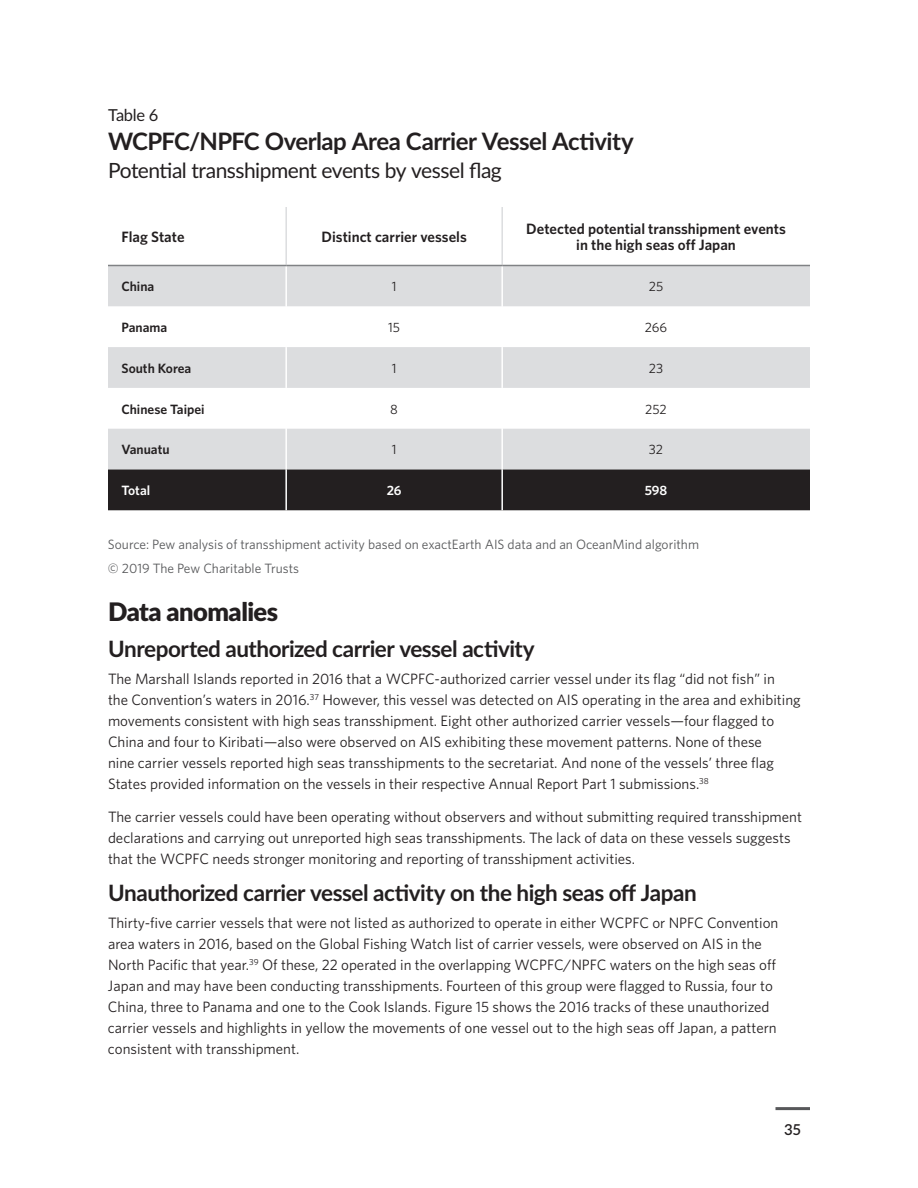
<style>
.page{position:relative;width:918px;height:1188px;background:#fff}
.page>*{position:absolute;margin:0;border:0;box-sizing:border-box;transform-origin:0 0}
.t1{font:900 25.5px "Lato";letter-spacing:-.02em;color:#231f20}
.HED{font:700 24px "Lato";letter-spacing:-.02em;color:#231f20}
.t2{font:700 22.5px "Lato";letter-spacing:-.02em;color:#231f20}
.DEK{font:21px "Lato";letter-spacing:-.025em;color:#231f20}
.Figure{font:16.5px "Lato";letter-spacing:-.02em;color:#231f20}
.Body{font:15px/21px "Whitney";color:#231f20}
.Table-H1__center{font:600 15px/16.5px "Whitney";color:#231f20;text-align:center}
.Table-H1__left_align{font:600 15px "Whitney";color:#231f20}
.t3{font:600 15px "Lato";color:#231f20}
.Source{font:13.5px "Whitney";color:#57585a}
.Table-Left_column{font:600 13.5px "Whitney";color:#231f20}
.Table-Body{font:13.5px "Whitney";color:#231f20}
.Table-Left_column-2{font:600 13.5px "Whitney";color:#fff}
.Table-Body-2{font:600 13.5px "Whitney";color:#fff}
</style>
<div class="page">
<hr style="left:776px;top:1107px;width:34px;height:3px;background:#57585a">
<svg style="left:108px;top:264px;width:702px;height:1px"></svg>
<svg style="left:108px;top:266px;width:702px;height:203px;fill:#dcdddf"></svg>
<div style="left:108px;top:469px;width:702px;height:41px;background:#231f20"></div>
<hr style="left:285px;top:266px;width:2px;height:40px;background:#fff">
<hr style="left:501px;top:266px;width:2px;height:40px;background:#fff">
<hr style="left:285px;top:306px;width:2px;height:41px;background:#fff">
<hr style="left:501px;top:306px;width:2px;height:41px;background:#fff">
<hr style="left:285px;top:347px;width:2px;height:41px;background:#fff">
<hr style="left:501px;top:347px;width:2px;height:41px;background:#fff">
<hr style="left:285px;top:388px;width:2px;height:41px;background:#fff">
<hr style="left:501px;top:388px;width:2px;height:41px;background:#fff">
<hr style="left:285px;top:429px;width:2px;height:40px;background:#fff">
<hr style="left:501px;top:429px;width:2px;height:40px;background:#fff">
<hr style="left:285px;top:469px;width:2px;height:41px;background:#fff">
<hr style="left:501px;top:469px;width:2px;height:41px;background:#fff">
<hr style="left:285px;top:207px;width:2px;height:58px;background:#dcdddf">
<hr style="left:501px;top:207px;width:2px;height:58px;background:#dcdddf">
<hr style="left:108px;top:265px;width:178px;height:1px;background:#808285">
<hr style="left:286px;top:265px;width:216px;height:1px;background:#808285">
<hr style="left:502px;top:265px;width:308px;height:1px;background:#808285">
<p class="Figure" style="left:108px;top:103px;width:52px">Table 6</p>
<p class="HED" style="left:108px;top:123px;width:527px">WCPFC/NPFC Overlap Area Carrier Vessel Activity</p>
<p class="DEK" style="left:108px;top:156px;width:395px">Potential transshipment events by vessel flag</p>
<p class="Table-H1__left_align" style="left:122px;top:227px;width:65px">Flag State</p>
<p class="Table-H1__center" style="left:322px;top:228px;width:147px">Distinct carrier vessels</p>
<p class="Table-H1__center" style="left:526px;top:220px;width:261px">Detected potential transshipment events in the high seas off Japan</p>
<p class="Table-Left_column" style="left:122px;top:278px;width:34px">China</p>
<p class="Table-Body" style="left:392px;top:278px;width:6px">1</p>
<p class="Table-Body" style="left:649px;top:278px;width:16px">25</p>
<p class="Table-Left_column" style="left:121px;top:318px;width:47px">Panama</p>
<p class="Table-Body" style="left:388px;top:318px;width:14px">15</p>
<p class="Table-Body" style="left:645px;top:318px;width:24px">266</p>
<p class="Table-Left_column" style="left:121px;top:359px;width:71px">South Korea</p>
<p class="Table-Body" style="left:392px;top:359px;width:6px">1</p>
<p class="Table-Body" style="left:649px;top:359px;width:16px">23</p>
<p class="Table-Left_column" style="left:121px;top:400px;width:85px">Chinese Taipei</p>
<p class="Table-Body" style="left:390px;top:400px;width:9px">8</p>
<p class="Table-Body" style="left:645px;top:400px;width:23px">252</p>
<p class="Table-Left_column" style="left:121px;top:441px;width:50px">Vanuatu</p>
<p class="Table-Body" style="left:392px;top:441px;width:6px">1</p>
<p class="Table-Body" style="left:649px;top:441px;width:16px">32</p>
<p class="Table-Left_column-2" style="left:121px;top:482px;width:30px">Total</p>
<p class="Table-Body-2" style="left:387px;top:482px;width:16px">26</p>
<p class="Table-Body-2" style="left:645px;top:482px;width:24px">598</p>
<p class="Source" style="left:108px;top:535px;width:593px">Source: Pew analysis of transshipment activity based on exactEarth AIS data and an OceanMind algorithm</p>
<p class="Source" style="left:108px;top:559px;width:193px">© 2019 The Pew Charitable Trusts</p>
<h1 class="t1" style="left:108px;top:592px;width:172px">Data anomalies</h1>
<h2 class="t2" style="left:108px;top:632px;width:428px">Unreported authorized carrier vessel activity</h2>
<p class="Body" style="left:108px;top:668px;width:694px">The Marshall Islands reported in 2016 that a WCPFC-authorized carrier vessel under its flag “did not fish” in<br>the Convention’s waters in 2016.<sup>37</sup> However, this vessel was detected on AIS operating in the area and exhibiting movements consistent with high seas transshipment. Eight other authorized carrier vessels—four flagged to China and four to Kiribati—also were observed on AIS exhibiting these movement patterns. None of these<br>nine carrier vessels reported high seas transshipments to the secretariat. And none of the vessels’ three flag States provided information on the vessels in their respective Annual Report Part 1 submissions.<sup>38</sup></p>
<p class="Body" style="left:108px;top:806px;width:696px">The carrier vessels could have been operating without observers and without submitting required transshipment declarations and carrying out unreported high seas transshipments. The lack of data on these vessels suggests that the WCPFC needs stronger monitoring and reporting of transshipment activities.</p>
<h2 class="t2" style="left:108px;top:877px;width:590px">Unauthorized carrier vessel activity on the high seas off Japan</h2>
<p class="Body" style="left:108px;top:912px;width:672px">Thirty-five carrier vessels that were not listed as authorized to operate in either WCPFC or NPFC Convention area waters in 2016, based on the Global Fishing Watch list of carrier vessels, were observed on AIS in the North Pacific that year.<sup>39</sup> Of these, 22 operated in the overlapping WCPFC/NPFC waters on the high seas off Japan and may have been conducting transshipments. Fourteen of this group were flagged to Russia, four to China, three to Panama and one to the Cook Islands. Figure 15 shows the 2016 tracks of these unauthorized carrier vessels and highlights in yellow the movements of one vessel out to the high seas off Japan, a pattern consistent with transshipment.</p>
<p class="t3" style="left:784px;top:1119px;width:19px">35</p>
</div>
